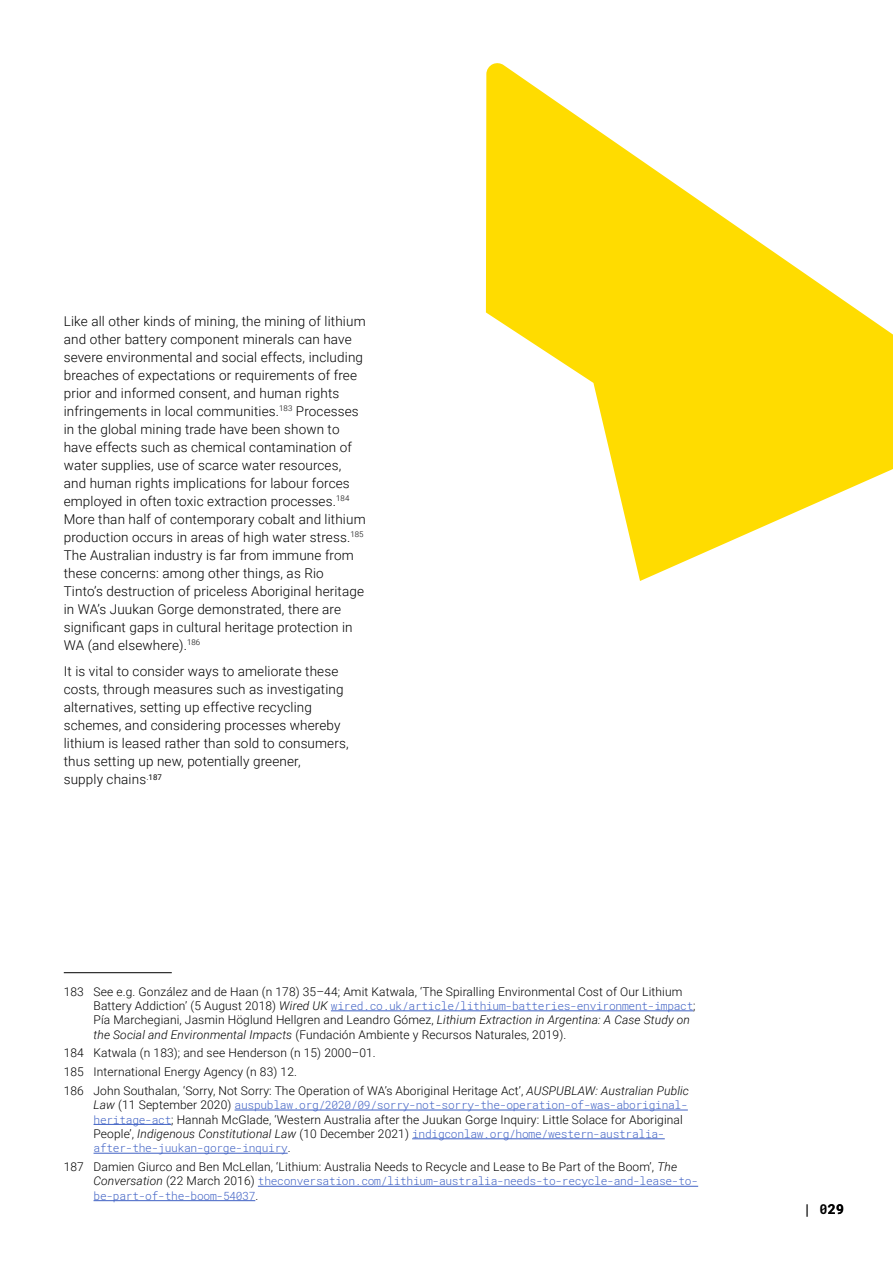
<style>
.page{position:relative;width:893px;height:1263px;background:#fff}
.page>*{position:absolute;margin:0;border:0;box-sizing:border-box;transform-origin:0 0}
.t1{font:300 13.5px/18px "Roboto";letter-spacing:.01em;color:#000}
.t2{font:700 13.5px "Roboto Mono";color:#000}
.t3{font:300 12px/18.6px "Roboto";letter-spacing:.01em;color:#000}
.t4{font:300 11.25px/14.4px "Roboto Mono";letter-spacing:-.025em;color:#3f61c4}
.s1{font-family:"Roboto";font-size:12px;color:#000}
.s2{font-family:"Roboto";font-style:italic;font-size:12px;color:#000}
.s3{font-style:italic}
.s4{font-family:"Roboto Mono";font-size:11.25px;color:#3f61c4}
</style>
<div class="page">
<hr style="left:0;top:0;width:1px;height:1263px;background:#e2e7f6">
<hr style="left:64px;top:972px;width:108px;height:1px;background:#000">
<hr style="left:331px;top:1010px;width:362px;height:1px;background:#3f61c4">
<hr style="left:235px;top:1110px;width:453px;height:1px;background:#3f61c4">
<hr style="left:94px;top:1124px;width:77px;height:1px;background:#3f61c4">
<hr style="left:412px;top:1138px;width:253px;height:1px;background:#3f61c4">
<hr style="left:94px;top:1153px;width:194px;height:1px;background:#3f61c4">
<hr style="left:258px;top:1186px;width:440px;height:1px;background:#3f61c4">
<hr style="left:94px;top:1200px;width:161px;height:1px;background:#3f61c4">
<svg style="left:486px;top:63px;width:407px;height:518px;fill:#ffdc00"></svg>
<p class="t1" style="left:64px;top:312px;width:303px">Like all other kinds of mining, the mining of lithium and other battery component minerals can have severe environmental and social effects, including breaches of expectations or requirements of free prior and informed consent, and human rights infringements in local communities.<sup>183</sup> Processes in the global mining trade have been shown to have effects such as chemical contamination of water supplies, use of scarce water resources, and human rights implications for labour forces employed in often toxic extraction processes.<sup>184<br></sup>More than half of contemporary cobalt and lithium production occurs in areas of high water stress.<sup>185<br></sup>The Australian industry is far from immune from these concerns: among other things, as Rio Tinto’s destruction of priceless Aboriginal heritage in WA’s Juukan Gorge demonstrated, there are significant gaps in cultural heritage protection in WA (and elsewhere).<sup>186</sup></p>
<p class="t1" style="left:64px;top:662px;width:286px">It is vital to consider ways to ameliorate these costs, through measures such as investigating alternatives, setting up effective recycling schemes, and considering processes whereby lithium is leased rather than sold to consumers, thus setting up new, potentially greener,<br>supply chains<sup>.187</sup></p>
<p class="t3" style="left:64px;top:981px;width:620px">183 See e.g. González and de Haan (n 178) 35–44; Amit Katwala, ‘The Spiralling Environmental Cost of Our Lithium</p>
<p class="t4" style="left:94px;top:998px;width:604px"><span class="s1">Battery Addiction’ (5 August 2018)</span> <span class="s2">Wired UK</span> wired.co.uk/article/lithium-batteries-environment-impact<span class="s1">;</span></p>
<p class="t3" style="left:94px;top:1012px;width:598px;line-height:14.4px">Pía Marchegiani, Jasmin Höglund Hellgren and Leandro Gómez, <span class="s3">Lithium Extraction in Argentina: A Case Study on the Social and Environmental Impacts</span> (Fundación Ambiente y Recursos Naturales, 2019).</p>
<p class="t3" style="left:64px;top:1043px;width:627px">184 Katwala (n 183); and see Henderson (n 15) 2000–01.<br>185 International Energy Agency (n 83) 12.<br>186 John Southalan, ‘Sorry, Not Sorry: The Operation of WA’s Aboriginal Heritage Act’, <span class="s3">AUSPUBLAW: Australian Public</span></p>
<p class="t4" style="left:94px;top:1097px;width:596px"><span class="s2">Law</span> <span class="s1">(11 September 2020)</span> auspublaw.org/2020/09/sorry-not-sorry-the-operation-of-was-aboriginal-</p>
<p class="t3" style="left:94px;top:1109px;width:591px"><span class="s4">heritage-act</span>; Hannah McGlade, ‘Western Australia after the Juukan Gorge Inquiry: Little Solace for Aboriginal</p>
<p class="t4" style="left:94px;top:1126px;width:573px"><span class="s1">People’,</span> <span class="s2">Indigenous Constitutional Law</span> <span class="s1">(10 December 2021)</span> indigconlaw.org/home/western-australia&shy;after-the-juukan-gorge-inquiry<span class="s1">.</span></p>
<p class="t3" style="left:64px;top:1157px;width:615px">187 Damien Giurco and Ben McLellan, ‘Lithium: Australia Needs to Recycle and Lease to Be Part of the Boom’, <span class="s3">The</span></p>
<p class="t4" style="left:94px;top:1174px;width:606px"><span class="s2">Conversation</span> <span class="s1">(22 March 2016)</span> theconversation.com/lithium-australia-needs-to-recycle-and-lease-to&shy;be-part-of-the-boom-54037<span class="s1">.</span></p>
<p class="t2" style="left:803px;top:1199px;width:43px">| 029</p>
</div>
